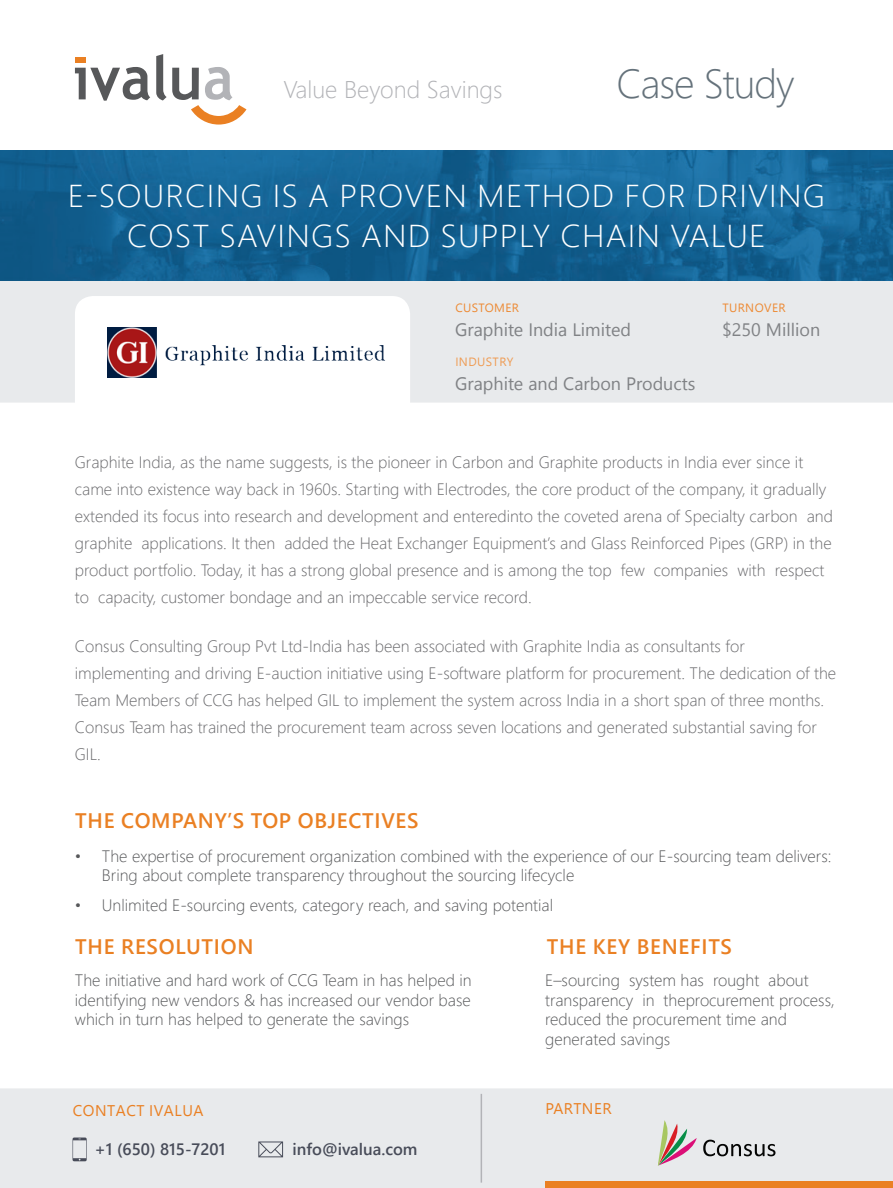
<style>
.page{position:relative;width:893px;height:1188px;background:#fff}
.page>*{position:absolute;margin:0;border:0;box-sizing:border-box;transform-origin:0 0}
.Intro{font:300 40.5px "Segoe UI";letter-spacing:-.025em;color:#65727b}
.t1{font:300 31.65px/40.5px "Segoe UI";letter-spacing:.035em;color:#fff;text-align:center;scale:1.05 1}
.t2{font:300 24.15px "Segoe UI";color:#b2b3b7}
.Body_Heading{font:600 21px "Segoe UI";letter-spacing:.035em;color:#ea8023}
.Sidebar_Copy{font:18px "Segoe UI";color:#808285}
.Body_Heading-2{font:300 16.5px/27px "Segoe UI";color:#69696c}
.t3{font:300 16.5px/19.5px "Segoe UI";color:#57585a}
.t4{font:600 16.5px "Segoe UI";color:#484c59}
.t5{font:15.45px "Segoe UI";letter-spacing:.035em;color:#ea8023}
.Sidebar_Heading{font:12px "Segoe UI";letter-spacing:.035em;color:#ed8a34}
.Sidebar_Copy-2{font:12px "Segoe UI";letter-spacing:.035em;color:#ef9c54}
</style>
<div class="page">
<div style="left:0;top:1088px;width:893px;height:100px;background:#e8eaec"></div>
<div style="left:0;top:281px;width:893px;height:122px;background:#e8eaec"></div>
<div style="left:75px;top:296px;width:335px;height:131px;background:#fff;border-radius:18px"></div>
<img style="left:0;top:150px;width:893px;height:131px">
<svg style="left:156px;top:54px;width:90px;height:71px"></svg>
<svg style="left:75px;top:67px;width:75px;height:34px"></svg>
<div style="left:75px;top:57px;width:11px;height:6px;background:#ea8023"></div>
<svg style="left:258px;top:1141px;width:25px;height:16px"></svg>
<svg style="left:73px;top:1138px;width:14px;height:23px"></svg>
<svg style="left:703px;top:1140px;width:72px;height:16px"></svg>
<img style="left:655px;top:1129px;width:1px;height:34px">
<svg style="left:657px;top:1120px;width:40px;height:46px"></svg>
<img style="left:108px;top:328px;width:277px;height:49px">
<div style="left:546px;top:1181px;width:347px;height:7px;background:#ea8023"></div>
<hr style="left:481px;top:1094px;width:1px;height:89px;background:#b2b3b7">
<p class="t2" style="left:284px;top:70px;width:220px">Value Beyond Savings</p>
<p class="Intro" style="left:616px;top:51px;width:180px">Case Study</p>
<p class="t1" style="left:68px;top:174px;width:722px">E-SOURCING IS A PROVEN METHOD FOR DRIVING<br>COST SAVINGS AND SUPPLY CHAIN VALUE</p>
<p class="Sidebar_Heading" style="left:455px;top:298px;width:65px">CUSTOMER</p>
<p class="Sidebar_Copy" style="left:455px;top:316px;width:177px">Graphite India Limited</p>
<p class="Sidebar_Copy-2" style="left:455px;top:352px;width:60px">INDUSTRY</p>
<p class="Sidebar_Copy" style="left:455px;top:369px;width:242px">Graphite and Carbon Products</p>
<p class="Sidebar_Heading" style="left:722px;top:298px;width:65px">TURNOVER</p>
<p class="Sidebar_Copy" style="left:722px;top:316px;width:100px">$250 Million</p>
<p class="Body_Heading-2" style="left:75px;top:448px;width:759px">Graphite India, as the name suggests, is the pioneer in Carbon and Graphite products in India ever since it came into existence way back in 1960s. Starting with Electrodes, the core product of the company, it gradually extended its focus into research and development and enteredinto the coveted arena of Specialty carbon and graphite applications. It then added the Heat Exchanger Equipment’s and Glass Reinforced Pipes (GRP) in the product portfolio. Today, it has a strong global presence and is among the top few companies with respect to capacity, customer bondage and an impeccable service record.</p>
<p class="Body_Heading-2" style="left:75px;top:632px;width:763px">Consus Consulting Group Pvt Ltd-India has been associated with Graphite India as consultants for implementing and driving E-auction initiative using E-software platform for procurement. The dedication of the Team Members of CCG has helped GIL to implement the system across India in a short span of three months.<br>Consus Team has trained the procurement team across seven locations and generated substantial saving for GIL.</p>
<p class="Body_Heading" style="left:75px;top:804px;width:345px">THE COMPANY’S TOP OBJECTIVES</p>
<p class="t3" style="left:102px;top:845px;width:731px;text-indent:-27px">• The expertise of procurement organization combined with the experience of our E-sourcing team delivers:<br>Bring about complete transparency throughout the sourcing lifecycle</p>
<p class="t3" style="left:75px;top:895px;width:480px">• Unlimited E-sourcing events, category reach, and saving potential</p>
<p class="Body_Heading" style="left:75px;top:930px;width:180px">THE RESOLUTION</p>
<p class="t3" style="left:75px;top:970px;width:398px;text-align:justify">The initiative and hard work of CCG Team in has helped in identifying new vendors &amp; has increased our vendor base which in turn has helped to generate the savings</p>
<p class="Body_Heading" style="left:547px;top:930px;width:187px">THE KEY BENEFITS</p>
<p class="t3" style="left:545px;top:970px;width:291px">E–sourcing system has rought about transparency in theprocurement process, reduced the procurement time and generated savings</p>
<p class="t5" style="left:73px;top:1098px;width:132px">CONTACT IVALUA</p>
<p class="t5" style="left:545px;top:1096px;width:68px">PARTNER</p>
<p class="t4" style="left:94px;top:1136px;width:133px">+1 (650) 815-7201</p>
<p class="t4" style="left:293px;top:1136px;width:126px">info@ivalua.com</p>
</div>
